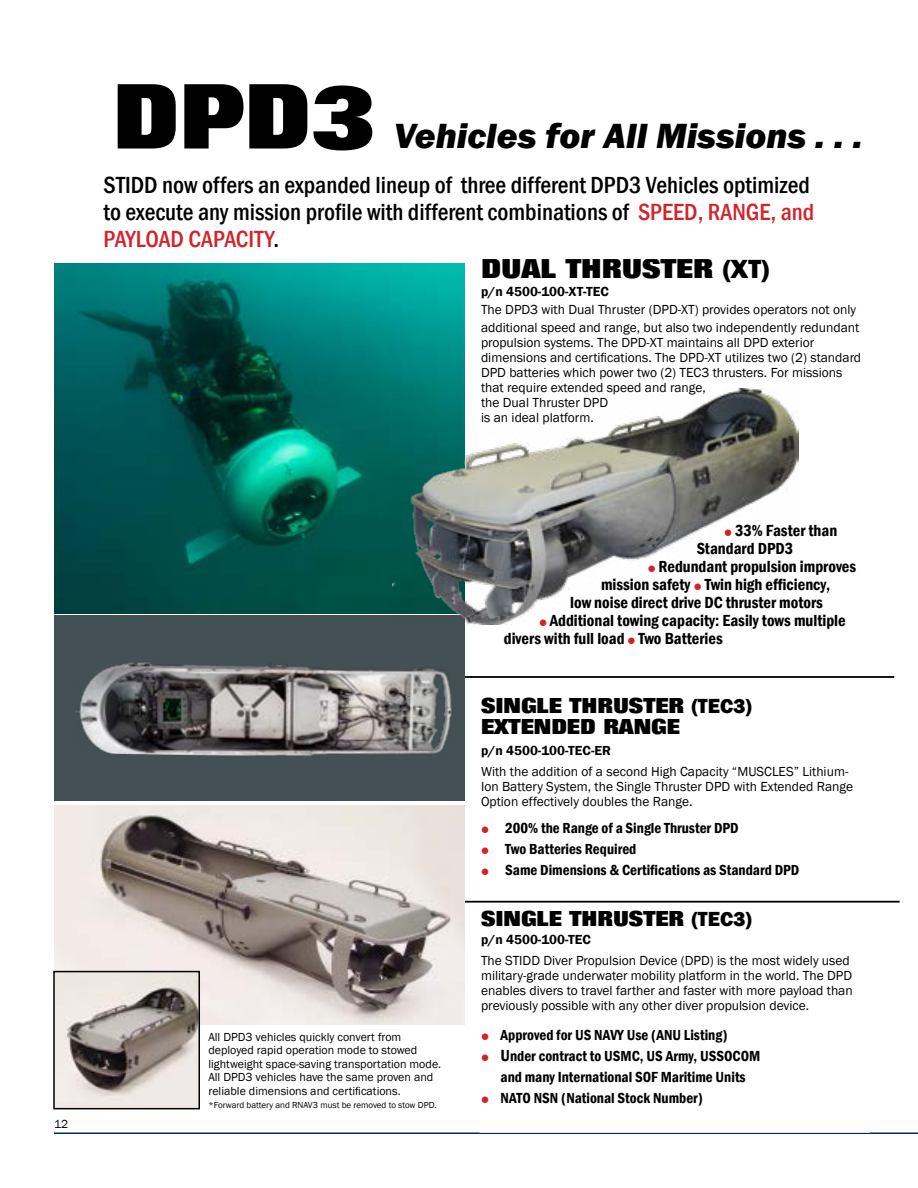
<style>
.page{position:relative;width:918px;height:1188px;background:#fff}
.page>*{position:absolute;margin:0;border:0;box-sizing:border-box;transform-origin:0 0}
.t1{font:800 90px "Folio Std";color:#000}
.t2{font:italic 800 36px "Franklin Gothic";color:#000}
.t3{font:800 27px "Folio Std";color:#000}
.t4{font:500 condensed 24px/27px "Franklin Gothic";color:#000}
.t5{font:800 21px/21px "Folio Std";color:#000}
.t6{font:600 condensed 16.5px "Franklin Gothic";color:#000}
.t7{font:600 condensed 15px/21px "Franklin Gothic";color:#000}
.t8{font:13.5px/15px "Franklin Gothic";color:#000}
.t9{font:600 13.5px "Franklin Gothic";color:#000}
.t10{font:12px/13.5px "Franklin Gothic";color:#000}
.t11{font:9px "Franklin Gothic";color:#000}
.s1{color:#d2232a}
.s2{font-family:"Franklin Gothic"}
.s3{font-size:16.5px}
</style>
<div class="page">
<hr style="left:54px;top:1132px;width:864px;height:2px;background:#002d5d">
<hr style="left:464px;top:676px;width:430px;height:2px;background:#000">
<hr style="left:451px;top:901px;width:449px;height:2px;background:#000">
<img style="left:54px;top:806px;width:411px;height:219px">
<div style="left:54px;top:616px;width:410px;height:185px;background:#435154"></div>
<img style="left:75px;top:662px;width:377px;height:94px">
<img style="left:56px;top:974px;width:141px;height:132px">
<div style="left:53px;top:971px;width:147px;height:138px;border:2px solid #000"></div>
<img style="left:54px;top:264px;width:410px;height:349px">
<img style="left:392px;top:389px;width:407px;height:236px">
<svg style="left:725px;top:530px;width:7px;height:6px"></svg>
<svg style="left:649px;top:566px;width:6px;height:6px"></svg>
<svg style="left:695px;top:584px;width:6px;height:6px"></svg>
<svg style="left:540px;top:620px;width:6px;height:5px"></svg>
<h1 class="t1" style="left:112px;top:66px;width:265px">DPD3</h1>
<h2 class="t2" style="left:394px;top:113px;width:471px">Vehicles for All Missions . . .</h2>
<h3 class="t4" style="left:103px;top:172px;width:712px">STIDD now offers an expanded lineup of three different DPD3 Vehicles optimized to execute any mission profile with different combinations of <span class="s1">SPEED, RANGE, and<br>PAYLOAD CAPACITY</span>.</h3>
<h3 class="t3" style="left:481px;top:254px;width:289px">DUAL THRUSTER <span class="s2">(XT)</span></h3>
<p class="t9" style="left:481px;top:284px;width:129px">p/n 4500-100-XT-TEC</p>
<p class="t8" style="left:481px;top:301px;width:380px;line-height:18px">The DPD3 with Dual Thruster (DPD-XT) provides operators not only additional speed and range, but also two independently redundant</p>
<p class="t8" style="left:481px;top:336px;width:382px">propulsion systems. The DPD-XT maintains all DPD exterior dimensions and certifications. The DPD-XT utilizes two (2) standard DPD batteries which power two (2) TEC3 thrusters. For missions that require extended speed and range,<br>the Dual Thruster DPD<br>is an ideal platform.</p>
<p class="t10" style="left:54px;top:1117px;width:16px">12</p>
<p class="t10" style="left:208px;top:1030px;width:234px">All DPD3 vehicles quickly convert from deployed rapid operation mode to stowed lightweight space-saving transportation mode.<br>All DPD3 vehicles have the same proven and reliable dimensions and certifications.</p>
<p class="t11" style="left:208px;top:1100px;width:230px">*Forward battery and RNAV3 must be removed to stow DPD.</p>
<p class="t6" style="left:735px;top:520px;width:104px">33% Faster than</p>
<p class="t6" style="left:697px;top:538px;width:98px">Standard DPD3</p>
<p class="t6" style="left:659px;top:556px;width:199px">Redundant propulsion improves</p>
<p class="t6" style="left:601px;top:574px;width:231px">mission safety Twin high efficiency,</p>
<p class="t6" style="left:570px;top:592px;width:254px">low noise direct drive DC thruster motors</p>
<p class="t6" style="left:550px;top:610px;width:297px">Additional towing capacity: Easily tows multiple</p>
<p class="t6" style="left:504px;top:628px;width:221px">divers with full load Two Batteries</p>
<h3 class="t5" style="left:481px;top:696px;width:272px">SINGLE THRUSTER <span class="s2">(TEC3)<br></span>EXTENDED RANGE</h3>
<p class="t9" style="left:481px;top:743px;width:132px">p/n 4500-100-TEC-ER</p>
<p class="t8" style="left:481px;top:765px;width:374px">With the addition of a second High Capacity “MUSCLES” Lithium-<br>Ion Battery System, the Single Thruster DPD with Extended Range<br>Option effectively doubles the Range.</p>
<p class="t7" style="left:505px;top:818px;width:296px">200% the Range of a Single Thruster DPD<br>Two Batteries Required<br>Same Dimensions &amp; Certifications as Standard DPD</p>
<h3 class="t5" style="left:481px;top:909px;width:272px">SINGLE THRUSTER <span class="s2">(TEC3)</span></h3>
<p class="t9" style="left:481px;top:932px;width:112px">p/n 4500-100-TEC</p>
<p class="t8" style="left:481px;top:954px;width:373px">The STIDD Diver Propulsion Device (DPD) is the most widely used military-grade underwater mobility platform in the world. The DPD enables divers to travel farther and faster with more payload than previously possible with any other diver propulsion device.</p>
<p class="t7" style="left:501px;top:1025px;width:261px">Approved for US NAVY Use (ANU Listing)<br><span class="s3">U</span>nder contract to USMC, US Army, USSOCOM and many International SOF Maritime Units NATO NSN (National Stock Number)</p>
</div>
